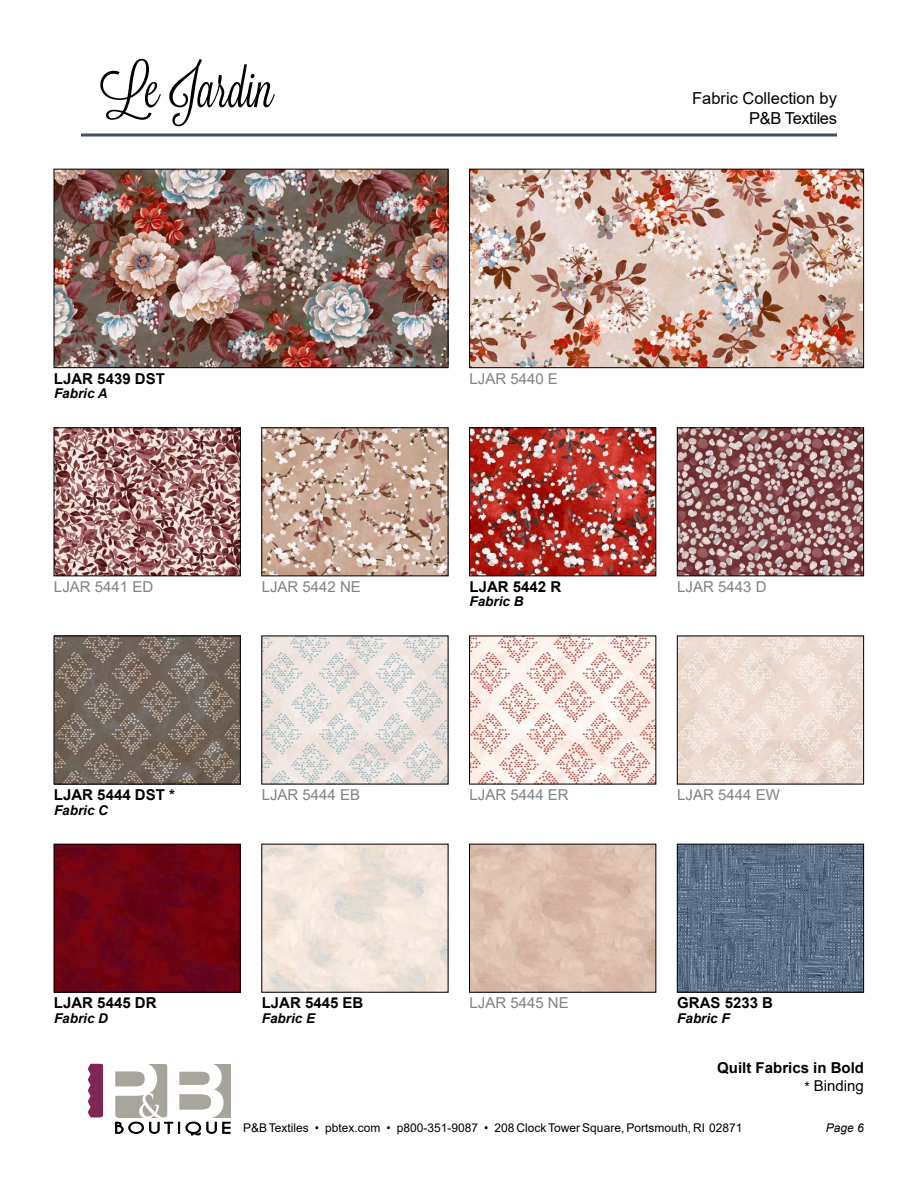
<style>
.page{position:relative;width:918px;height:1188px;background:#fff}
.page>*{position:absolute;margin:0;border:0;box-sizing:border-box;transform-origin:0 0}
.t1{font:16.5px/19.8px "Arial";color:#000;text-align:right}
.t2{font:700 15px/18px "Arial";color:#000;text-align:right}
.t3{font:15px "Arial";color:#808285}
.t4{font:italic 700 13.5px "Arial";color:#000}
.t5{font:12px "Arial";color:#000}
.t6{font:italic 12px "Arial";color:#000}
.s1{font-weight:400;font-size:13.95px}
.s2{font-weight:400}
</style>
<div class="page">
<hr style="left:81px;top:134px;width:756px;height:2px;background:#464e64">
<svg style="left:88px;top:1064px;width:143px;height:72px"></svg>
<img style="left:56px;top:171px;width:390px;height:195px">
<div style="left:54px;top:169px;width:394px;height:199px;border:1px solid #000"></div>
<img style="left:471px;top:171px;width:391px;height:195px">
<div style="left:469px;top:169px;width:395px;height:199px;border:1px solid #000"></div>
<img style="left:56px;top:846px;width:183px;height:145px">
<div style="left:54px;top:844px;width:187px;height:149px;border:1px solid #000"></div>
<img style="left:471px;top:846px;width:183px;height:145px">
<div style="left:469px;top:844px;width:187px;height:149px;border:1px solid #000"></div>
<img style="left:679px;top:846px;width:183px;height:145px">
<div style="left:677px;top:844px;width:187px;height:149px;border:1px solid #000"></div>
<img style="left:56px;top:429px;width:183px;height:145px">
<div style="left:54px;top:427px;width:187px;height:149px;border:1px solid #000"></div>
<img style="left:263px;top:429px;width:183px;height:145px">
<div style="left:261px;top:427px;width:187px;height:149px;border:1px solid #000"></div>
<img style="left:471px;top:429px;width:183px;height:145px">
<div style="left:469px;top:427px;width:187px;height:149px;border:1px solid #000"></div>
<img style="left:679px;top:429px;width:183px;height:145px">
<div style="left:677px;top:427px;width:187px;height:149px;border:1px solid #000"></div>
<img style="left:56px;top:638px;width:183px;height:144px">
<div style="left:54px;top:636px;width:187px;height:148px;border:1px solid #000"></div>
<img style="left:263px;top:638px;width:183px;height:144px">
<img style="left:471px;top:638px;width:183px;height:144px">
<img style="left:679px;top:638px;width:183px;height:144px">
<div style="left:677px;top:636px;width:187px;height:148px;border:1px solid #000"></div>
<svg style="left:100px;top:59px;width:61px;height:61px"></svg>
<svg style="left:169px;top:59px;width:106px;height:67px"></svg>
<p class="t2" style="left:54px;top:370px;width:112px">LJAR 5439 DST</p>
<p class="t4" style="left:54px;top:385px;width:55px">Fabric A</p>
<p class="t3" style="left:470px;top:368px;width:90px">LJAR 5440 E</p>
<p class="t3" style="left:54px;top:576px;width:101px">LJAR 5441 ED</p>
<p class="t3" style="left:262px;top:576px;width:101px">LJAR 5442 NE</p>
<p class="t2" style="left:470px;top:578px;width:93px">LJAR 5442 R</p>
<p class="t4" style="left:470px;top:593px;width:56px">Fabric B</p>
<p class="t1" style="left:692px;top:88px;width:146px">Fabric Collection by<br>P&amp;B Textiles</p>
<p class="t3" style="left:677px;top:576px;width:91px">LJAR 5443 D</p>
<p class="t2" style="left:54px;top:786px;width:122px">LJAR 5444 DST *</p>
<p class="t4" style="left:54px;top:801px;width:56px">Fabric C</p>
<p class="t3" style="left:262px;top:784px;width:100px">LJAR 5444 EB</p>
<p class="t3" style="left:470px;top:784px;width:101px">LJAR 5444 ER</p>
<p class="t3" style="left:677px;top:784px;width:104px">LJAR 5444 EW</p>
<p class="t2" style="left:54px;top:994px;width:104px">LJAR 5445 DR</p>
<p class="t4" style="left:54px;top:1009px;width:56px">Fabric D</p>
<p class="t2" style="left:262px;top:994px;width:103px">LJAR 5445 EB</p>
<p class="t4" style="left:262px;top:1009px;width:55px">Fabric E</p>
<p class="t3" style="left:470px;top:993px;width:101px">LJAR 5445 NE</p>
<p class="t2" style="left:677px;top:994px;width:97px">GRAS 5233 B</p>
<p class="t4" style="left:677px;top:1009px;width:54px">Fabric F</p>
<p class="t2" style="left:717px;top:1059px;width:148px">Quilt Fabrics in Bold <span class="s1">*</span> <span class="s2">Binding</span></p>
<p class="t5" style="left:243px;top:1119px;width:501px">P&amp;B Textiles • pbtex.com • p800-351-9087 • 208 Clock Tower Square, Portsmouth, RI 02871</p>
<p class="t6" style="left:826px;top:1120px;width:40px">Page 6</p>
</div>
